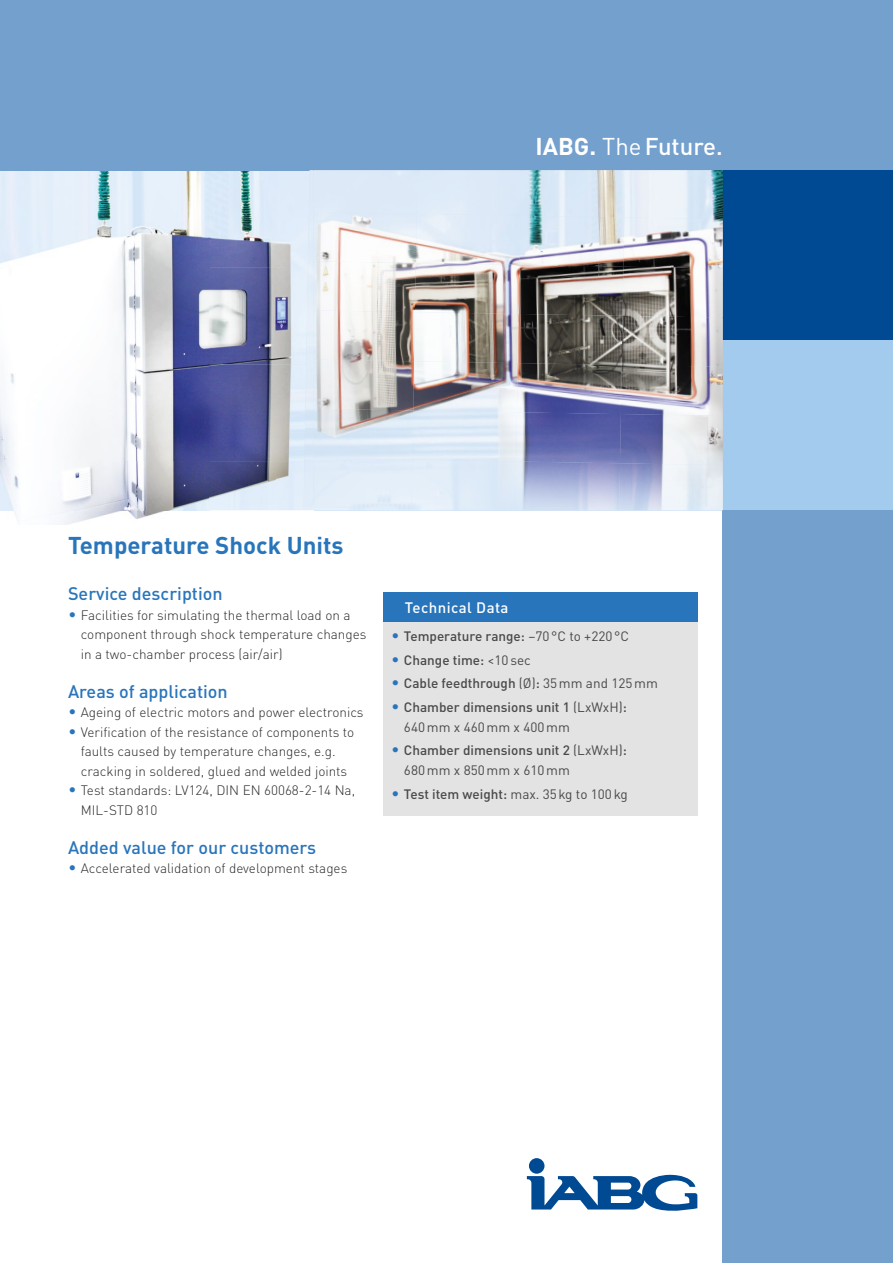
<style>
.page{position:relative;width:893px;height:1263px;background:#fff}
.page>*{position:absolute;margin:0;border:0;box-sizing:border-box;transform-origin:0 0}
.t1{font:700 24px "DINOT";color:#2975bb}
.t2{font:500 24px "DINOT";color:#fff}
.t3{font:500 18px "DINOT";color:#2975bb}
.t4{font:500 15px "DINOT";letter-spacing:.03em;color:#fff}
.t5{font:300 13.5px/19.5px "DINOT";color:#282827}
.t6{font:500 13.5px "DINOT";color:#494948}
.t7{font:13.5px/19.5px "DINOT";color:#494948}
.s1{font-weight:700}
.s2{font-weight:400}
.s3{font-size:15.75px;color:#2975bb}
.s4{font-weight:300;font-size:15.75px;color:#2975bb}
.s5{font-weight:500}
</style>
<div class="page">
<div style="left:383px;top:592px;width:314px;height:30px;background:#2975bb"></div>
<div style="left:383px;top:622px;width:314px;height:194px;background:#e3e3e3"></div>
<img style="left:0;top:462px;width:314px;height:62px">
<img style="left:0;top:170px;width:304px;height:97px">
<img style="left:119px;top:267px;width:185px;height:97px">
<img style="left:0;top:364px;width:304px;height:98px">
<div style="left:0;top:0;width:893px;height:170px;background:#74a0ce"></div>
<div style="left:723px;top:170px;width:170px;height:170px;background:#004a93"></div>
<div style="left:723px;top:340px;width:170px;height:170px;background:#a2cbee"></div>
<div style="left:723px;top:510px;width:170px;height:753px;background:#74a0ce"></div>
<div style="left:529px;top:1158px;width:15px;height:16px;background:#004a93;border-radius:50%"></div>
<svg style="left:526px;top:1175px;width:171px;height:36px"></svg>
<img style="left:417px;top:170px;width:207px;height:46px">
<img style="left:624px;top:170px;width:99px;height:46px">
<img style="left:314px;top:212px;width:103px;height:49px">
<img style="left:416px;top:214px;width:104px;height:49px">
<img style="left:519px;top:216px;width:204px;height:51px">
<img style="left:314px;top:261px;width:102px;height:49px">
<img style="left:415px;top:263px;width:105px;height:49px">
<img style="left:519px;top:265px;width:104px;height:49px">
<img style="left:622px;top:267px;width:101px;height:49px">
<img style="left:314px;top:310px;width:101px;height:49px">
<img style="left:414px;top:312px;width:105px;height:49px">
<img style="left:518px;top:314px;width:105px;height:49px">
<img style="left:622px;top:316px;width:101px;height:49px">
<img style="left:314px;top:359px;width:100px;height:99px">
<img style="left:413px;top:361px;width:105px;height:49px">
<img style="left:517px;top:363px;width:105px;height:49px">
<img style="left:621px;top:365px;width:102px;height:49px">
<img style="left:516px;top:412px;width:105px;height:48px">
<img style="left:620px;top:414px;width:103px;height:49px">
<img style="left:411px;top:460px;width:209px;height:50px">
<img style="left:619px;top:463px;width:104px;height:47px">
<img style="left:304px;top:170px;width:10px;height:337px">
<h1 class="t2" style="left:535px;top:131px;width:189px"><span class="s1">IABG.</span> <span class="s2">The</span> Future.</h1>
<h1 class="t1" style="left:68px;top:530px;width:277px">Temperature Shock Units</h1>
<h2 class="t3" style="left:68px;top:582px;width:156px">Service description</h2>
<p class="t5" style="left:81px;top:605px;width:287px;text-indent:-13px"><span class="s3">•</span> Facilities for simulating the thermal load on a component through shock temperature changes in a two-chamber process (air/air)</p>
<h2 class="t3" style="left:68px;top:680px;width:161px">Areas of application</h2>
<p class="t5" style="left:68px;top:702px;width:297px"><span class="s3">•</span> Ageing of electric motors and power electronics</p>
<p class="t5" style="left:68px;top:722px;width:288px;text-align:center"><span class="s3">•</span> Verification of the resistance of components to faults caused by temperature changes, e.g. cracking in soldered, glued and welded joints</p>
<p class="t5" style="left:81px;top:780px;width:276px;text-indent:-13px"><span class="s3">•</span> Test standards: LV124, DIN EN 60068-2-14 Na,<br>MIL-STD 810</p>
<h2 class="t3" style="left:68px;top:836px;width:250px">Added value for our customers</h2>
<p class="t5" style="left:68px;top:858px;width:281px"><span class="s3">•</span> Accelerated validation of development stages</p>
<p class="t4" style="left:405px;top:598px;width:105px">Technical Data</p>
<p class="t6" style="left:391px;top:627px;width:239px"><span class="s4">•</span> Temperature range: <span class="s2">–70 °C to +220 °C</span></p>
<p class="t6" style="left:391px;top:651px;width:141px"><span class="s4">•</span> Change time: <span class="s2">&lt;10 sec</span></p>
<p class="t6" style="left:391px;top:675px;width:268px"><span class="s4">•</span> Cable feedthrough <span class="s2">(Ø)</span>: <span class="s2">35 mm and 125 mm</span></p>
<p class="t7" style="left:404px;top:697px;width:224px;text-indent:-13px"><span class="s4">•</span> <span class="s5">Chamber dimensions unit 1</span> (LxWxH)<span class="s5">:<br></span>640 mm x 460 mm x 400 mm</p>
<p class="t7" style="left:404px;top:740px;width:224px;text-indent:-13px"><span class="s4">•</span> <span class="s5">Chamber dimensions unit 2</span> (LxWxH)<span class="s5">:<br></span>680 mm x 850 mm x 610 mm</p>
<p class="t6" style="left:391px;top:785px;width:238px"><span class="s4">•</span> Test item weight: <span class="s2">max. 35 kg to 100 kg</span></p>
</div>
